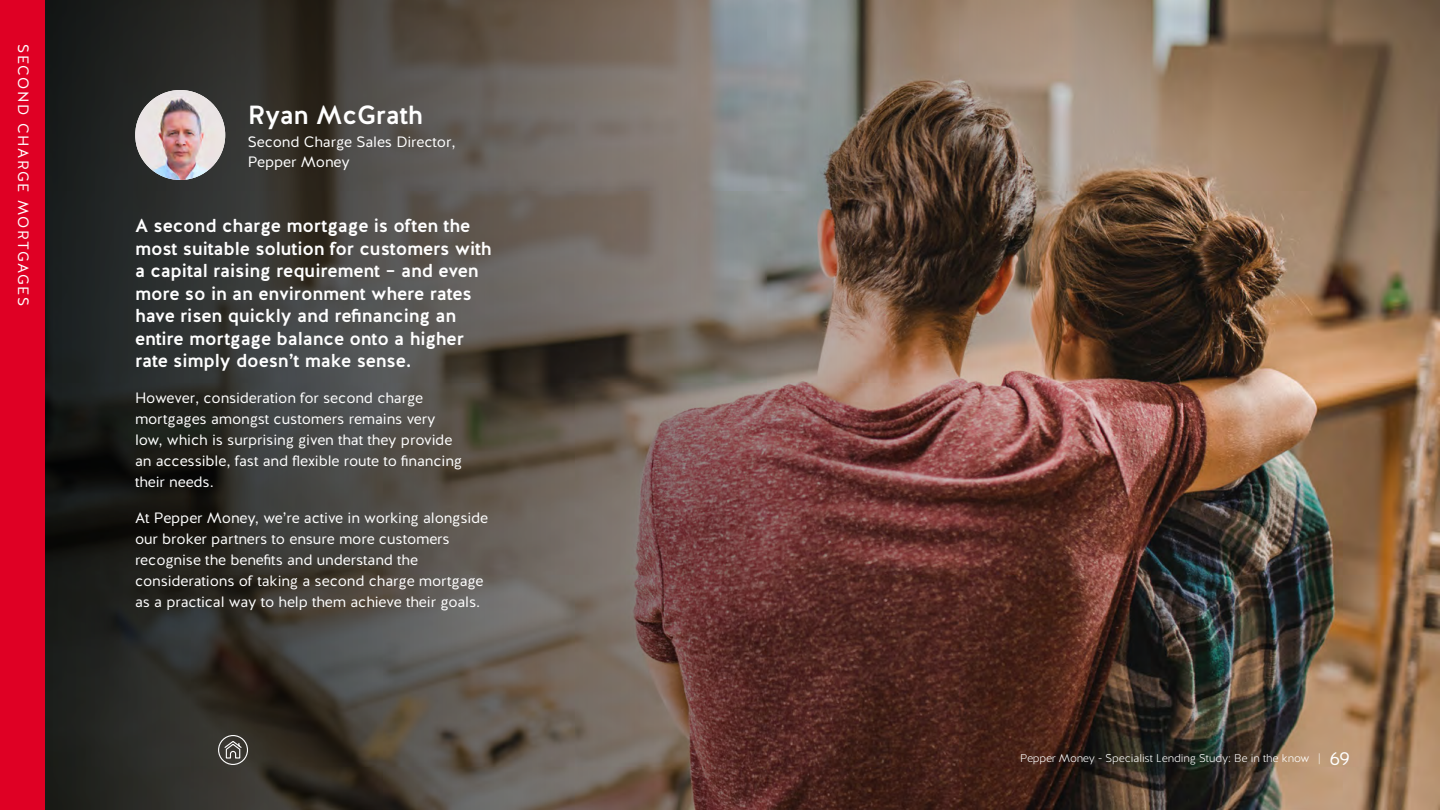
<style>
.page{position:relative;width:1440px;height:810px;background:#fff}
.page>*{position:absolute;margin:0;border:0;box-sizing:border-box;transform-origin:0 0}
.t1{font:500 26.25px "Halis R";letter-spacing:-.01em;color:#fff}
.t2{font:500 18.75px/22.5px "Halis R";letter-spacing:-.01em;color:#fff}
.t3{font:15px/21px "Halis R";letter-spacing:-.01em;color:#fff}
.t4{font:15px "Halis R";letter-spacing:.1em;color:#fff}
.t5{font:300 11.25px "Halis R";letter-spacing:-.01em;color:#fff}
.s1{font-weight:400;font-size:18.75px}
</style>
<div class="page">
<img style="left:1212px;top:0;width:228px;height:810px">
<img style="left:45px;top:0;width:1167px;height:810px">
<img style="left:135px;top:90px;width:90px;height:90px;border-radius:45px">
<div style="left:0;top:0;width:45px;height:810px;background:#df0024"></div>
<div style="left:218px;top:735px;width:30px;height:30px;border:1px solid #fff;border-radius:50%"></div>
<svg style="left:223px;top:740px;width:20px;height:70px"></svg>
<p class="t4" style="left:33px;top:44px;width:264px;rotate:90deg">SECOND CHARGE MORTGAGES</p>
<h1 class="t1" style="left:248px;top:98px;width:177px">Ryan McGrath</h1>
<p class="t3" style="left:248px;top:133px;width:209px;line-height:19.5px">Second Charge Sales Director,<br>Pepper Money</p>
<p class="t2" style="left:135px;top:215px;width:358px">A second charge mortgage is often the most suitable solution for customers with a capital raising requirement – and even more so in an environment where rates have risen quickly and refinancing an entire mortgage balance onto a higher rate simply doesn’t make sense.</p>
<p class="t3" style="left:135px;top:388px;width:329px">However, consideration for second charge mortgages amongst customers remains very low, which is surprising given that they provide an accessible, fast and flexible route to financing their needs.</p>
<p class="t3" style="left:135px;top:508px;width:355px">At Pepper Money, we’re active in working alongside our broker partners to ensure more customers recognise the benefits and understand the considerations of taking a second charge mortgage as a practical way to help them achieve their goals.</p>
<p class="t5" style="left:1020px;top:751px;width:331px">Pepper Money - Specialist Lending Study: Be in the know | <span class="s1">69</span></p>
</div>
